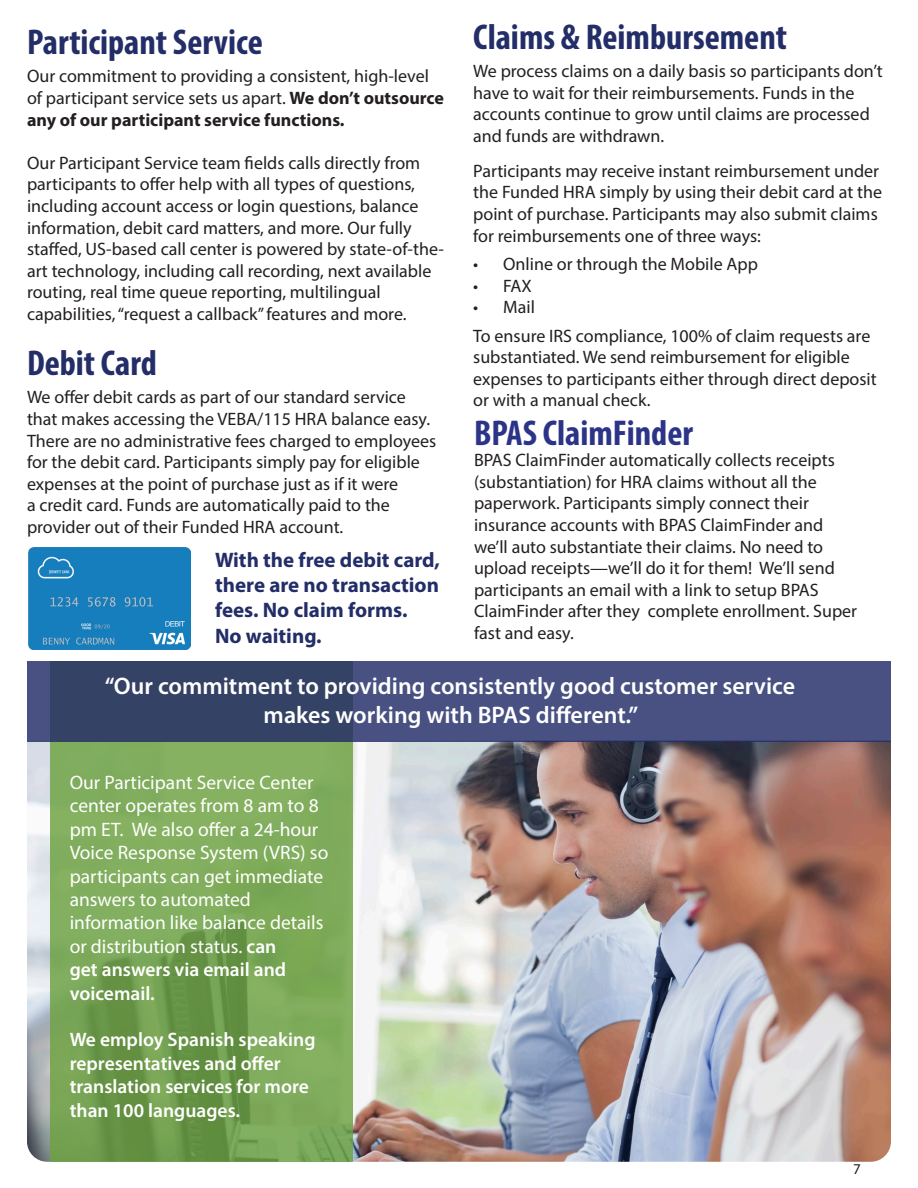
<style>
.page{position:relative;width:918px;height:1188px;background:#fff}
.page>*{position:absolute;margin:0;border:0;box-sizing:border-box;transform-origin:0 0}
.Heading_1{font:700 condensed 36px "Myriad Pro";color:#232d67}
.Heading_1-2{font:700 condensed 36px "Myriad Pro";color:#2c3488}
.t1{font:600 24px "Myriad Pro";color:#fff}
.Heading_1-3{font:700 21px/25.2px "Myriad Pro";color:#232d67;text-align:justify}
.t2{font:19.5px/23.4px "Myriad Pro";color:#fff}
.t3{font:600 19.5px/23.4px "Myriad Pro";color:#fff}
.Heading_1-4{font:18px/21.6px "Myriad Pro";color:#231f20}
.t4{font:15px "Myriad Pro";color:#231f20}
.s1{font-weight:700}
.s2{font-weight:600}
</style>
<div class="page">
<img style="left:27px;top:741px;width:864px;height:421px">
<svg style="left:50px;top:741px;width:303px;height:421px;background:#79a656"></svg>
<svg style="left:27px;top:661px;width:864px;height:80px;background:#404c77"></svg>
<img style="left:29px;top:547px;width:162px;height:102px">
<p class="Heading_1" style="left:27px;top:20px;width:237px">Participant Service</p>
<p class="Heading_1-4" style="left:27px;top:65px;width:419px">Our commitment to providing a consistent, high-level of participant service sets us apart. <span class="s1">We don’t outsource any of our participant service functions.</span></p>
<p class="Heading_1-4" style="left:27px;top:152px;width:419px">Our Participant Service team fields calls directly from participants to offer help with all types of questions, including account access or login questions, balance information, debit card matters, and more. Our fully staffed, US-based call center is powered by state-of-the&shy;art technology, including call recording, next available routing, real time queue reporting, multilingual capabilities, “request a callback” features and more.</p>
<p class="Heading_1" style="left:27px;top:341px;width:131px">Debit Card</p>
<p class="Heading_1-4" style="left:27px;top:386px;width:411px">We offer debit cards as part of our standard service that makes accessing the VEBA/115 HRA balance easy.<br>There are no administrative fees charged to employees for the debit card. Participants simply pay for eligible expenses at the point of purchase just as if it were<br>a credit card. Funds are automatically paid to the provider out of their Funded HRA account.</p>
<p class="Heading_1-3" style="left:215px;top:547px;width:226px">With the free debit card, there are no transaction fees. No claim forms.</p>
<p class="Heading_1-3" style="left:215px;top:622px;width:108px">No waiting.</p>
<p class="Heading_1" style="left:473px;top:14px;width:315px">Claims &amp; Reimbursement</p>
<p class="Heading_1-4" style="left:473px;top:60px;width:411px">We process claims on a daily basis so participants don’t have to wait for their reimbursements. Funds in the accounts continue to grow until claims are processed and funds are withdrawn.</p>
<p class="Heading_1-4" style="left:473px;top:160px;width:411px">Participants may receive instant reimbursement under the Funded HRA simply by using their debit card at the point of purchase. Participants may also submit claims for reimbursements one of three ways:</p>
<p class="Heading_1-4" style="left:473px;top:253px;width:286px">• Online or through the Mobile App</p>
<p class="Heading_1-4" style="left:473px;top:274px;width:60px">• FAX</p>
<p class="Heading_1-4" style="left:473px;top:296px;width:63px">• Mail</p>
<p class="Heading_1-4" style="left:473px;top:324px;width:405px">To ensure IRS compliance, 100% of claim requests are substantiated. We send reimbursement for eligible expenses to participants either through direct deposit or with a manual check.</p>
<p class="Heading_1-2" style="left:474px;top:410px;width:221px">BPAS ClaimFinder</p>
<p class="Heading_1-4" style="left:474px;top:449px;width:385px">BPAS ClaimFinder automatically collects receipts (substantiation) for HRA claims without all the paperwork. Participants simply connect their insurance accounts with BPAS ClaimFinder and we’ll auto substantiate their claims. No need to upload receipts—we’ll do it for them! We’ll send participants an email with a link to setup BPAS ClaimFinder after they complete enrollment. Super fast and easy.</p>
<p class="t1" style="left:105px;top:671px;width:692px">“Our commitment to providing consistently good customer service</p>
<p class="t1" style="left:264px;top:700px;width:376px">makes working with BPAS different.”</p>
<p class="t2" style="left:70px;top:770px;width:260px">Our Participant Service Center center operates from 8 am to 8 pm ET. We also offer a 24-hour<br>Voice Response System (VRS) so participants can get immediate answers to automated information like balance details or distribution status. <span class="s2">can<br>get answers via email and voicemail.</span></p>
<p class="t3" style="left:70px;top:1028px;width:247px">We employ Spanish speaking representatives and offer translation services for more than 100 languages.</p>
<p class="t4" style="left:853px;top:1160px;width:9px">7</p>
</div>
